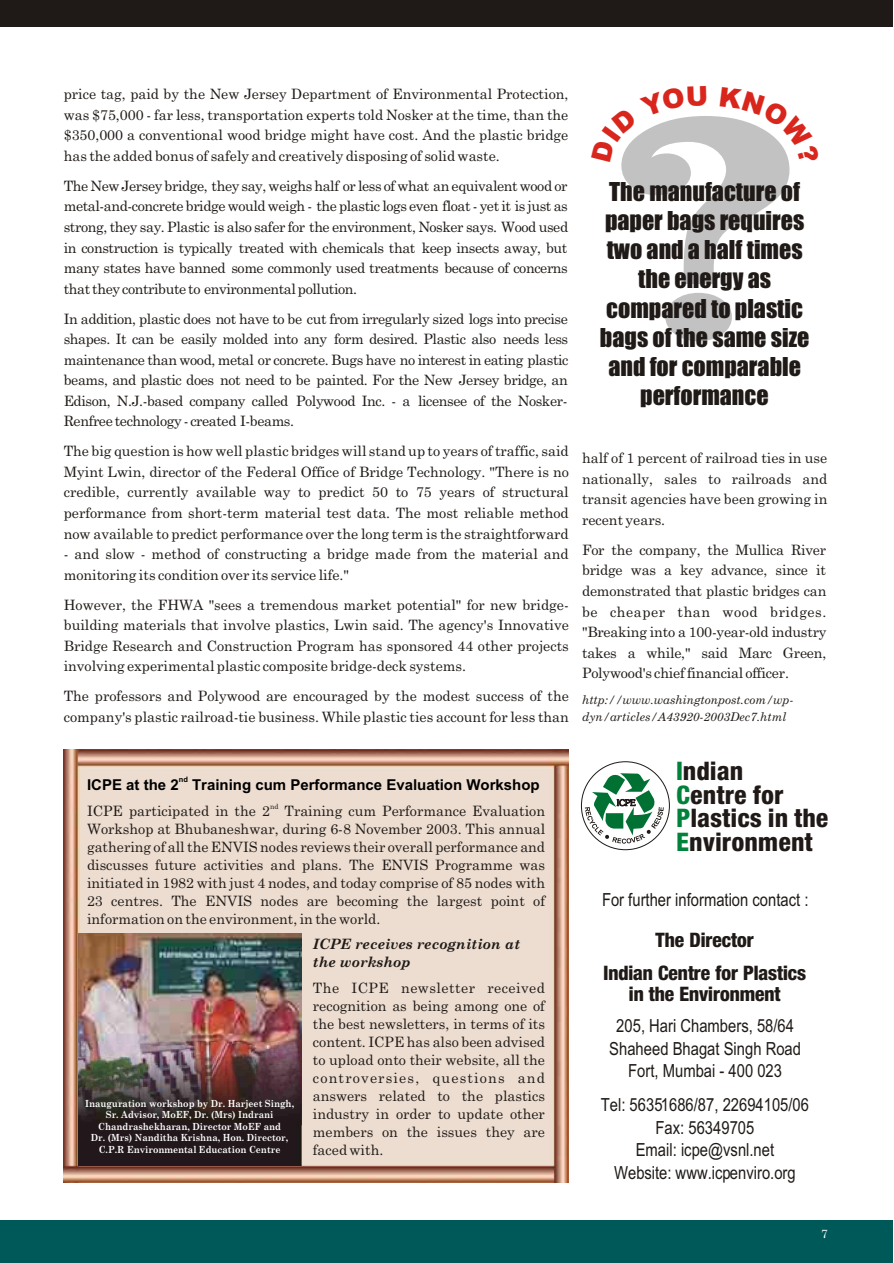
<style>
.page{position:relative;width:894px;height:1263px;background:#fff}
.page>*{position:absolute;margin:0;border:0;box-sizing:border-box;transform-origin:0 0}
.t1{font:700 25.5px/23.5px "Heavenetica Cond 8";letter-spacing:.025em;color:#1f1a17}
.t2{font:24px/29.2px "Impact";color:#1f1a17;text-align:center}
.t3{font:700 19.95px/33px "Heavenetica Cond 8";color:#1f1a17;text-align:center}
.t4{font:18px/22.5px "Arial Narrow";color:#1f1a17;text-align:center}
.t5{font:700 15px "Arial";color:#000}
.t6{font:14.25px/20.5px "Century Schoolbook";color:#1f1a17;text-align:justify}
.t7{font:italic 700 14.25px/18px "Century Schoolbook";color:#1f1a17}
.t8{font:italic 12px/17.1px "Century Schoolbook";color:#1f1a17}
.t9{font:12px "Century Schoolbook";color:#fff}
.t10{font:700 9.75px/11.6px "Century Schoolbook";color:#fff;text-align:center;scale:.9 1}
.t11{font:700 7.5px "Arial";color:#000}
.t12{font:7.2px "Century Schoolbook";color:#1f1a17}
.s1{color:#00823b}
</style>
<div class="page">
<img style="left:64px;top:750px;width:504px;height:432px">
<img style="left:78px;top:933px;width:223px;height:109px">
<div style="left:0;top:0;width:893px;height:27px;background:#1f1a17"></div>
<div style="left:0;top:1220px;width:893px;height:43px;background:#005959"></div>
<svg style="left:585px;top:773px;width:79px;height:71px"></svg>
<img style="left:78px;top:1042px;width:223px;height:124px">
<svg style="left:621px;top:116px;width:169px;height:225px"></svg>
<p class="t6" style="left:64px;top:85px;width:506px">price tag, paid by the New Jersey Department of Environmental Protection, was $75,000 - far less, transportation experts told Nosker at the time, than the $350,000 a conventional wood bridge might have cost. And the plastic bridge has the added bonus of safely and creatively disposing of solid waste.</p>
<p class="t6" style="left:64px;top:177px;width:506px">The New Jersey bridge, they say, weighs half or less of what an equivalent wood or metal-and-concrete bridge would weigh - the plastic logs even float - yet it is just as strong, they say. Plastic is also safer for the environment, Nosker says. Wood used in construction is typically treated with chemicals that keep insects away, but many states have banned some commonly used treatments because of concerns that they contribute to environmental pollution.</p>
<p class="t6" style="left:64px;top:309px;width:506px">In addition, plastic does not have to be cut from irregularly sized logs into precise shapes. It can be easily molded into any form desired. Plastic also needs less maintenance than wood, metal or concrete. Bugs have no interest in eating plastic beams, and plastic does not need to be painted. For the New Jersey bridge, an Edison, N.J.-based company called Polywood Inc. - a licensee of the Nosker-Renfree technology - created I-beams.</p>
<p class="t6" style="left:64px;top:442px;width:507px">The big question is how well plastic bridges will stand up to years of traffic, said Myint Lwin, director of the Federal Office of Bridge Technology. "There is no credible, currently available way to predict 50 to 75 years of structural performance from short-term material test data. The most reliable method now available to predict performance over the long term is the straightforward</p>
<p class="t6" style="left:64px;top:545px;width:507px">- and slow - method of constructing a bridge made from the material and monitoring its condition over its service life."</p>
<p class="t6" style="left:64px;top:595px;width:507px">However, the FHWA "sees a tremendous market potential" for new bridge&shy;building materials that involve plastics, Lwin said. The agency's Innovative Bridge Research and Construction Program has sponsored 44 other projects involving experimental plastic composite bridge-deck systems.</p>
<p class="t6" style="left:64px;top:687px;width:507px">The professors and Polywood are encouraged by the modest success of the company's plastic railroad-tie business. While plastic ties account for less than</p>
<h2 class="t2" style="left:600px;top:178px;width:211px">The manufacture of paper bags requires two and a half times the energy as compared to plastic bags of the same size and for comparable performance</h2>
<p class="t6" style="left:582px;top:449px;width:247px">half of 1 percent of railroad ties in use nationally, sales to railroads and transit agencies have been growing in recent years.</p>
<p class="t6" style="left:582px;top:541px;width:246px">For the company, the Mullica River bridge was a key advance, since it demonstrated that plastic bridges can be cheaper than wood bridges. "Breaking into a 100-year-old industry takes a while," said Marc Green, Polywood's chief financial officer.</p>
<p class="t8" style="left:582px;top:692px;width:213px">http://www.washingtonpost.com/wp&shy;dyn/articles/A43920-2003Dec7.html</p>
<p class="t11" style="left:179px;top:777px;width:11px">nd</p>
<p class="t5" style="left:87px;top:779px;width:454px">ICPE at the 2 Training cum Performance Evaluation Workshop</p>
<p class="t12" style="left:270px;top:803px;width:10px">nd</p>
<p class="t6" style="left:87px;top:803px;width:460px;line-height:18px">ICPE participated in the 2 Training cum Performance Evaluation Workshop at Bhubaneshwar, during 6-8 November 2003. This annual gathering of all the ENVIS nodes reviews their overall performance and discusses future activities and plans. The ENVIS Programme was initiated in 1982 with just 4 nodes, and today comprise of 85 nodes with 23 centres. The ENVIS nodes are becoming the largest point of information on the environment, in the world.</p>
<p class="t7" style="left:313px;top:936px;width:209px">ICPE receives recognition at the workshop</p>
<p class="t6" style="left:313px;top:980px;width:234px;line-height:18px">The ICPE newsletter received recognition as being among one of the best newsletters, in terms of its content. ICPE has also been advised to upload onto their website, all the controversies, questions and answers related to the plastics industry in order to update other members on the issues they are faced with.</p>
<p class="t10" style="left:85px;top:1098px;width:234px">Inauguration workshop by Dr. Harjeet Singh, Sr. Advisor, MoEF, Dr. (Mrs) Indrani Chandrashekharan, Director MoEF and<br>Dr. (Mrs) Nanditha Krishna, Hon. Director, C.P.R Environmental Education Centre</p>
<h1 class="t1" style="left:676px;top:759px;width:153px"><span class="s1">I</span>ndian<br><span class="s1">C</span>entre for<br><span class="s1">P</span>lastics in the<br><span class="s1">E</span>nvironment</h1>
<p class="t4" style="left:602px;top:890px;width:208px">For further information contact :</p>
<h3 class="t3" style="left:603px;top:923px;width:204px">The Director<br>Indian Centre for Plastics</h3>
<h3 class="t3" style="left:629px;top:977px;width:153px">in the Environment</h3>
<p class="t4" style="left:609px;top:1016px;width:193px">205, Hari Chambers, 58/64<br>Shaheed Bhagat Singh Road<br>Fort, Mumbai - 400 023</p>
<p class="t4" style="left:601px;top:1095px;width:210px">Tel: 56351686/87, 22694105/06<br>Fax: 56349705<br>Email: icpe@vsnl.net<br>Website: www.icpenviro.org</p>
<p class="t9" style="left:821px;top:1230px;width:8px">7</p>
</div>
